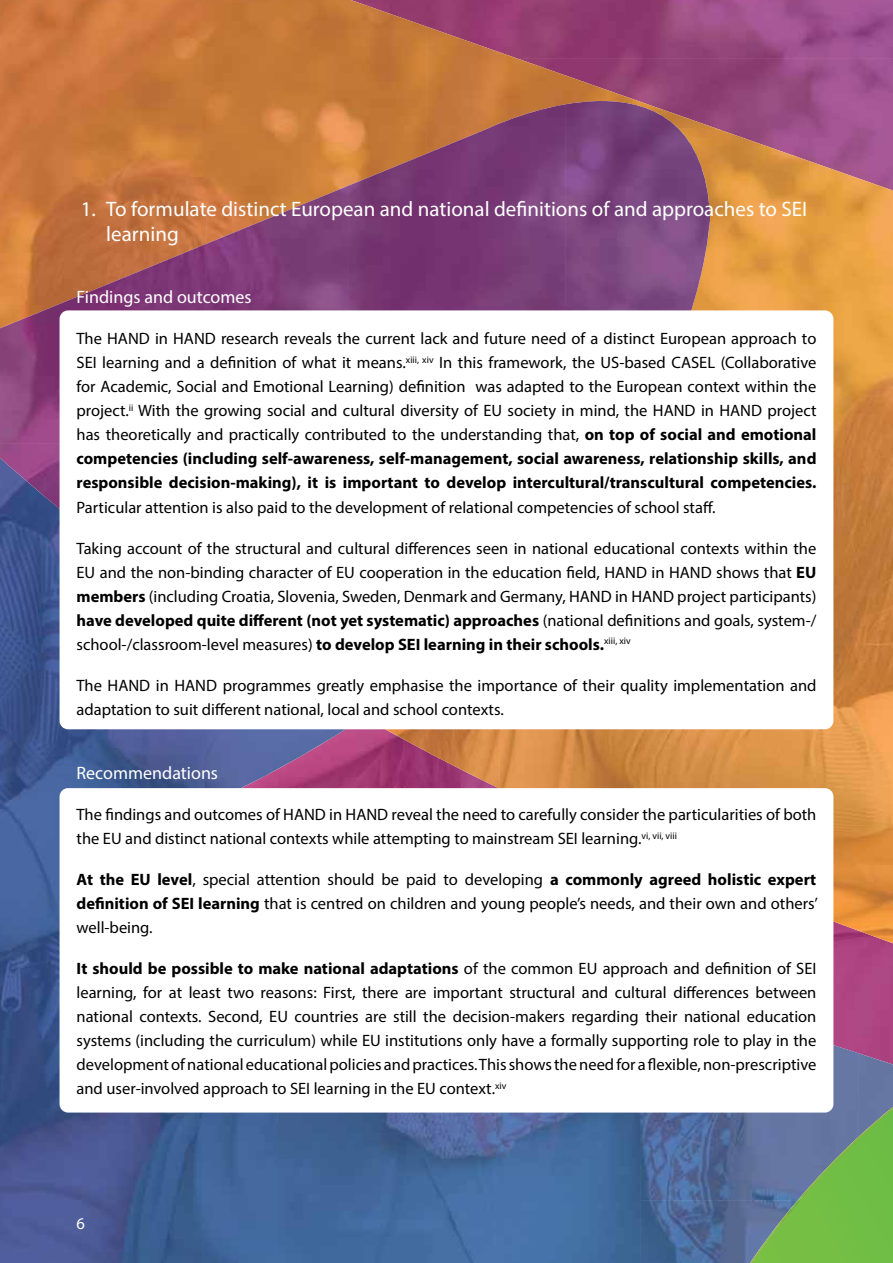
<style>
.page{position:relative;width:893px;height:1263px;background:#fff}
.page>*{position:absolute;margin:0;border:0;box-sizing:border-box;transform-origin:0 0}
.t1{font:21px/25.2px "Myriad Pro";color:#fff}
.t2{font:18px "Myriad Pro";color:#fff}
.t3{font:16.5px/24px "Myriad Pro";color:#000;text-align:justify}
.t4{font:16.5px "Myriad Pro";color:#fff}
.s1{font-weight:700}
</style>
<div class="page">
<img style="left:427px;top:0;width:466px;height:58px">
<img style="left:573px;top:58px;width:320px;height:72px">
<img style="left:866px;top:130px;width:27px;height:51px">
<img style="left:351px;top:729px;width:64px;height:59px">
<div style="left:833px;top:960px;width:60px;height:93px;background:#ad4583"></div>
<img style="left:0;top:512px;width:132px;height:751px">
<img style="left:132px;top:729px;width:73px;height:534px">
<img style="left:205px;top:729px;width:146px;height:59px">
<img style="left:205px;top:1112px;width:72px;height:151px">
<img style="left:277px;top:1112px;width:218px;height:151px">
<img style="left:495px;top:1112px;width:145px;height:151px">
<img style="left:640px;top:990px;width:219px;height:210px">
<img style="left:858px;top:1053px;width:35px;height:23px">
<img style="left:640px;top:1200px;width:101px;height:63px">
<img style="left:0;top:0;width:427px;height:202px">
<img style="left:426px;top:26px;width:147px;height:78px">
<img style="left:572px;top:78px;width:150px;height:52px">
<img style="left:710px;top:130px;width:156px;height:215px">
<img style="left:865px;top:181px;width:28px;height:737px">
<img style="left:0;top:202px;width:204px;height:43px">
<img style="left:646px;top:345px;width:220px;height:573px">
<img style="left:573px;top:729px;width:73px;height:59px">
<img style="left:500px;top:729px;width:73px;height:59px">
<img style="left:426px;top:729px;width:74px;height:59px">
<img style="left:364px;top:729px;width:63px;height:23px">
<img style="left:833px;top:918px;width:60px;height:42px">
<img style="left:741px;top:1182px;width:3px;height:81px">
<img style="left:348px;top:104px;width:217px;height:206px">
<img style="left:565px;top:101px;width:145px;height:209px">
<img style="left:204px;top:185px;width:145px;height:125px">
<img style="left:0;top:245px;width:204px;height:267px">
<svg style="left:744px;top:1076px;width:149px;height:187px;background:#6b9a74"></svg>
<div style="left:60px;top:310px;width:773px;height:419px;background:#fff;border-radius:9px"></div>
<div style="left:60px;top:788px;width:773px;height:324px;background:#fff;border-radius:9px"></div>
<p class="t1" style="left:106px;top:196px;width:702px;text-indent:-26px">1. To formulate distinct European and national definitions of and approaches to SEI learning</p>
<p class="t2" style="left:77px;top:286px;width:177px">Findings and outcomes</p>
<p class="t3" style="left:77px;top:327px;width:741px">The HAND in HAND research reveals the current lack and future need of a distinct European approach to SEI learning and a definition of what it means.<sup>xiii,</sup> <sup>xiv</sup> In this framework, the US-based CASEL (Collaborative for Academic, Social and Emotional Learning) definition was adapted to the European context within the project.<sup>ii</sup> With the growing social and cultural diversity of EU society in mind, the HAND in HAND project has theoretically and practically contributed to the understanding that, <span class="s1">on top of social and emotional competencies (including self-awareness, self-management, social awareness, relationship skills, and responsible decision-making), it is important to develop intercultural/transcultural competencies.</span></p>
<p class="t3" style="left:77px;top:495px;width:640px">Particular attention is also paid to the development of relational competencies of school staff.</p>
<p class="t3" style="left:77px;top:536px;width:741px">Taking account of the structural and cultural differences seen in national educational contexts within the EU and the non-binding character of EU cooperation in the education field, HAND in HAND shows that <span class="s1">EU members</span> (including Croatia, Slovenia, Sweden, Denmark and Germany, HAND in HAND project participants) <span class="s1">have developed quite different (not yet systematic) approaches</span> (national definitions and goals, system-/ school-/classroom-level measures) <span class="s1">to develop SEI learning in their schools.</span><sup>xiii,</sup> <sup>xiv</sup></p>
<p class="t3" style="left:77px;top:673px;width:741px">The HAND in HAND programmes greatly emphasise the importance of their quality implementation and adaptation to suit different national, local and school contexts.</p>
<p class="t2" style="left:77px;top:762px;width:143px">Recommendations</p>
<p class="t3" style="left:77px;top:802px;width:741px">The findings and outcomes of HAND in HAND reveal the need to carefully consider the particularities of both the EU and distinct national contexts while attempting to mainstream SEI learning.<sup>vi,</sup> <sup>vii,</sup> <sup>viii</sup></p>
<p class="t3" style="left:77px;top:867px;width:743px"><span class="s1">At the EU level</span>, special attention should be paid to developing <span class="s1">a commonly agreed holistic expert definition of SEI learning</span> that is centred on children and young people’s needs, and their own and others’ well-being.</p>
<p class="t3" style="left:77px;top:956px;width:741px"><span class="s1">It should be possible to make national adaptations</span> of the common EU approach and definition of SEI learning, for at least two reasons: First, there are important structural and cultural differences between national contexts. Second, EU countries are still the decision-makers regarding their national education systems (including the curriculum) while EU institutions only have a formally supporting role to play in the development of national educational policies and practices. This shows the need for a flexible, non-prescriptive and user-involved approach to SEI learning in the EU context.<sup>xiv</sup></p>
<p class="t4" style="left:77px;top:1213px;width:10px">6</p>
</div>
